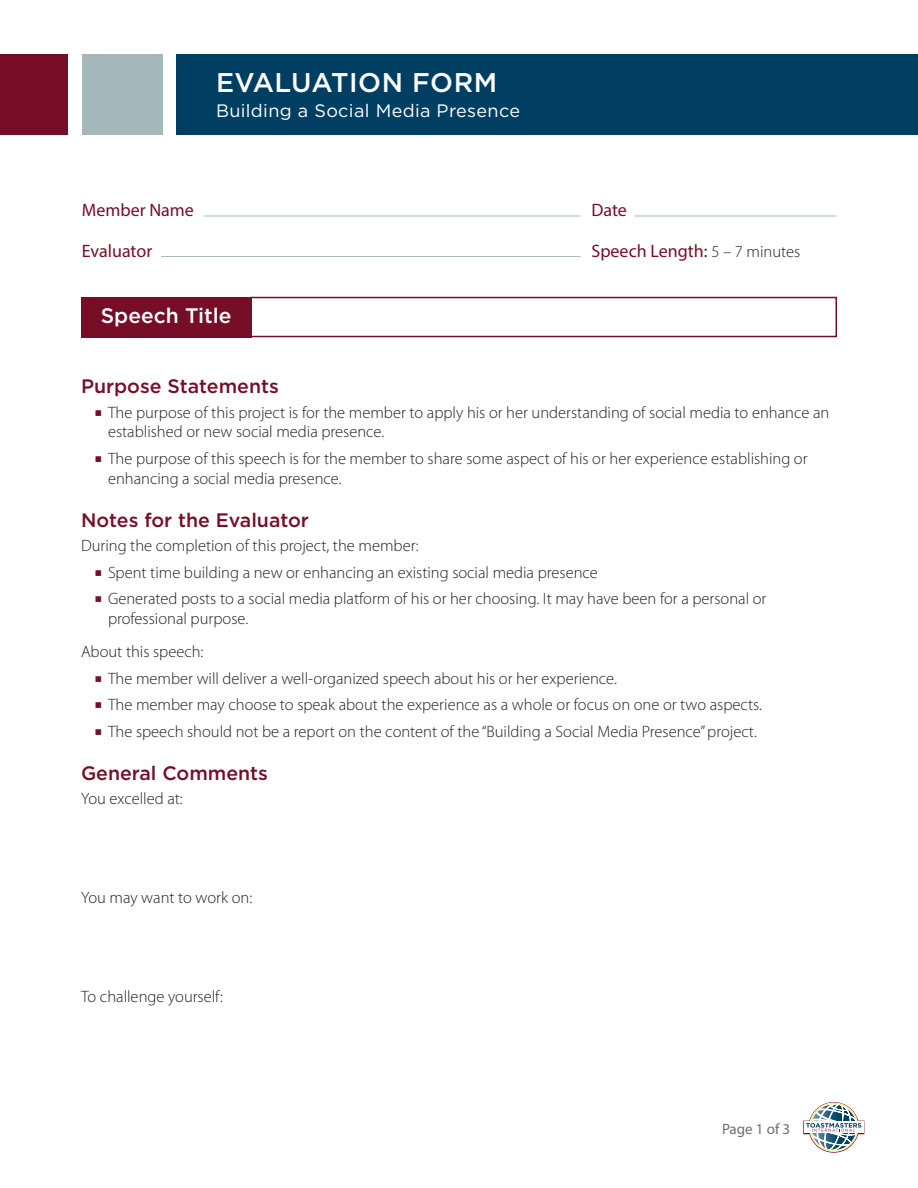
<style>
.page{position:relative;width:918px;height:1188px;background:#fff}
.page>*{position:absolute;margin:0;border:0;box-sizing:border-box;transform-origin:0 0}
.t1{font:500 27px "Gotham";letter-spacing:.02em;color:#fff}
.Speech_Title{font:500 21px "Gotham";color:#fff}
.Burgandy_headers{font:500 19.5px "Gotham";color:#770e28}
.Form_Fields{font:18px "Myriad Pro";color:#770e28}
.t2{font:18px "Gotham";letter-spacing:.02em;color:#fff}
.Body{font:300 16.5px/19.8px "Myriad Pro";color:#231f20}
.t3{font:15px "Myriad Pro";color:#6c6d70}
.s1{font-weight:300;font-size:16.5px;color:#231f20}
.s2{font-family:"Minion Pro";font-weight:700;font-stretch:condensed;font-size:19.5px;color:#770e28}
</style>
<div class="page">
<svg style="left:803px;top:1102px;width:61px;height:51px"></svg>
<div style="left:176px;top:54px;width:742px;height:81px;background:#003f61"></div>
<div style="left:82px;top:54px;width:81px;height:81px;background:#a4b7ba"></div>
<div style="left:0;top:54px;width:68px;height:81px;background:#770e28"></div>
<div style="left:250px;top:297px;width:587px;height:40px;border:2px solid #770e28"></div>
<div style="left:81px;top:297px;width:170px;height:40px;background:#770e28"></div>
<hr style="left:161px;top:256px;width:420px;height:1px;background:#a4b7ba">
<hr style="left:203px;top:216px;width:378px;height:1px;background:#a4b7ba">
<hr style="left:635px;top:216px;width:201px;height:1px;background:#a4b7ba">
<h1 class="t1" style="left:216px;top:65px;width:283px">EVALUATION FORM</h1>
<p class="t2" style="left:216px;top:99px;width:306px">Building a Social Media Presence</p>
<p class="Form_Fields" style="left:82px;top:199px;width:114px">Member Name</p>
<p class="Form_Fields" style="left:592px;top:199px;width:37px">Date</p>
<p class="Form_Fields" style="left:592px;top:239px;width:210px">Speech Length: <span class="s1">5 – 7 minutes</span></p>
<p class="Form_Fields" style="left:82px;top:239px;width:72px">Evaluator</p>
<p class="Speech_Title" style="left:101px;top:302px;width:132px">Speech Title</p>
<p class="Burgandy_headers" style="left:81px;top:374px;width:199px">Purpose Statements</p>
<p class="Body" style="left:108px;top:402px;width:723px;text-indent:-14px"><span class="s2">■</span> The purpose of this project is for the member to apply his or her understanding of social media to enhance an established or new social media presence.</p>
<p class="Body" style="left:108px;top:449px;width:701px;text-indent:-14px"><span class="s2">■</span> The purpose of this speech is for the member to share some aspect of his or her experience establishing or enhancing a social media presence.</p>
<p class="Burgandy_headers" style="left:81px;top:508px;width:229px">Notes for the Evaluator</p>
<p class="Body" style="left:81px;top:536px;width:339px">During the completion of this project, the member:</p>
<p class="Body" style="left:94px;top:563px;width:505px"><span class="s2">■</span> Spent time building a new or enhancing an existing social media presence</p>
<p class="Body" style="left:108px;top:589px;width:660px;text-indent:-14px"><span class="s2">■</span> Generated posts to a social media platform of his or her choosing. It may have been for a personal or professional purpose.</p>
<p class="Body" style="left:81px;top:642px;width:124px">About this speech:</p>
<p class="Body" style="left:94px;top:668px;width:524px"><span class="s2">■</span> The member will deliver a well-organized speech about his or her experience.</p>
<p class="Body" style="left:94px;top:695px;width:669px"><span class="s2">■</span> The member may choose to speak about the experience as a whole or focus on one or two aspects.</p>
<p class="Body" style="left:94px;top:722px;width:664px"><span class="s2">■</span> The speech should not be a report on the content of the “Building a Social Media Presence” project.</p>
<p class="Burgandy_headers" style="left:81px;top:761px;width:189px">General Comments</p>
<p class="Body" style="left:81px;top:789px;width:103px">You excelled at:</p>
<p class="Body" style="left:81px;top:888px;width:173px">You may want to work on:</p>
<p class="Body" style="left:81px;top:987px;width:144px">To challenge yourself:</p>
<p class="t3" style="left:722px;top:1120px;width:70px">Page 1 of 3</p>
</div>
